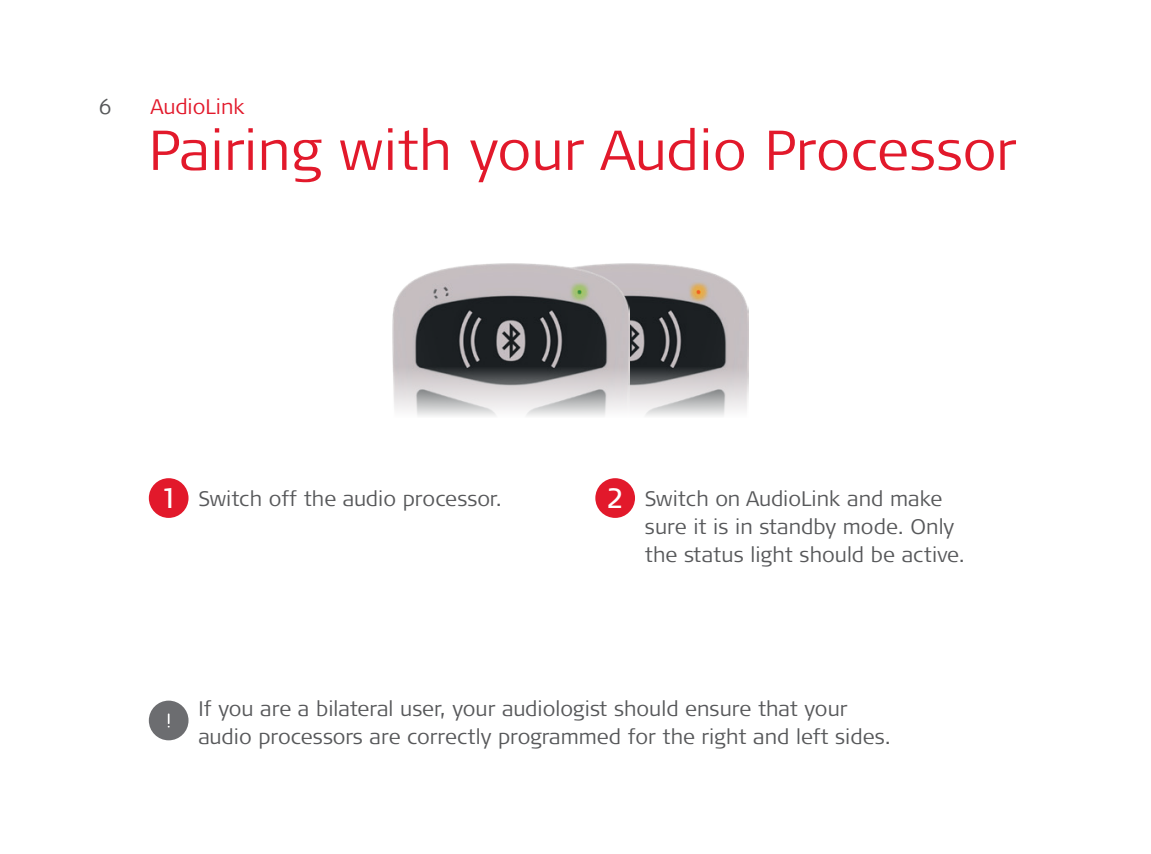
<style>
.page{position:relative;width:1151px;height:854px;background:#fff}
.page>*{position:absolute;margin:0;border:0;box-sizing:border-box;transform-origin:0 0}
.t1{font:300 56px "Signa Pro";color:#e2192b}
.t2{font:28px "Signa Pro";color:#fff}
.t3{font:300 21px/28px "Signa Pro";color:#57585a}
.t4{font:300 21px "Signa Pro";color:#e2192b}
.s1{font-weight:400;font-size:28px;color:#fff}
</style>
<div class="page">
<img style="left:629px;top:264px;width:120px;height:102px">
<img style="left:392px;top:264px;width:237px;height:102px">
<svg style="left:393px;top:366px;width:356px;height:50px;background:#bcbbbd"></svg>
<div style="left:149px;top:478px;width:40px;height:39px;background:#e2192b;border-radius:50%"></div>
<div style="left:595px;top:478px;width:40px;height:39px;background:#e2192b;border-radius:50%"></div>
<div style="left:149px;top:700px;width:40px;height:40px;background:#6c6d70;border-radius:50%"></div>
<svg style="left:168px;top:713px;width:2px;height:14px"></svg>
<p class="t3" style="left:99px;top:91px;width:14px">6</p>
<p class="t4" style="left:151px;top:92px;width:96px">AudioLink</p>
<h1 class="t1" style="left:149px;top:111px;width:870px">Pairing with your Audio Processor</h1>
<p class="t3" style="left:163px;top:483px;width:340px"><span class="s1">1</span> Switch off the audio processor.</p>
<p class="t3" style="left:645px;top:483px;width:321px">Switch on AudioLink and make sure it is in standby mode. Only the status light should be active.</p>
<h2 class="t2" style="left:607px;top:479px;width:18px">2</h2>
<p class="t3" style="left:198px;top:693px;width:694px">If you are a bilateral user, your audiologist should ensure that your audio processors are correctly programmed for the right and left sides.</p>
</div>
